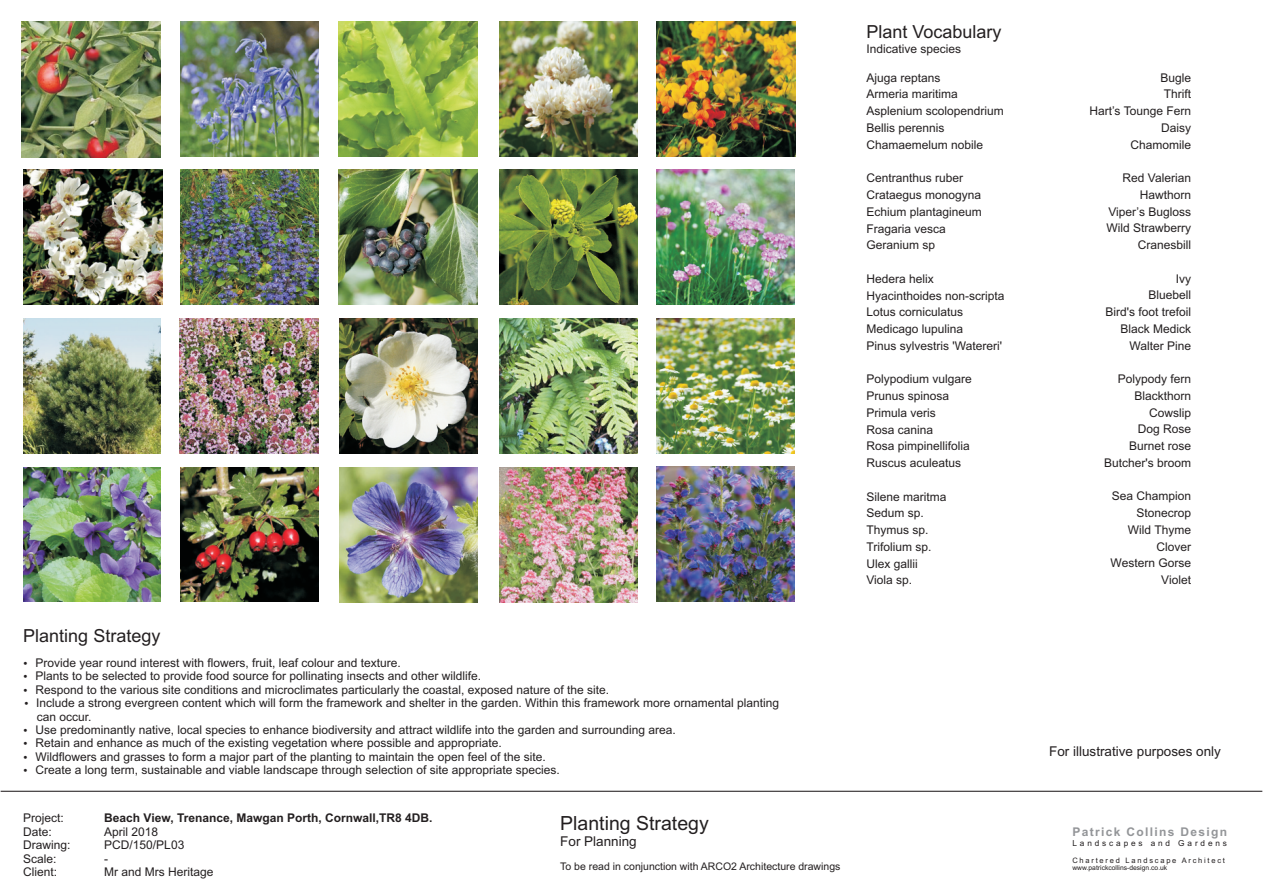
<style>
.page{position:relative;width:1263px;height:893px;background:#fff}
.page>*{position:absolute;margin:0;border:0;box-sizing:border-box;transform-origin:0 0}
.t1{font:19.5px "Arial";color:#231f20}
.t2{font:18px "Arial";color:#231f20}
.t3{font:13.5px "Arial";color:#231f20}
.t4{font:12px/16.7px "Arial";color:#231f20}
.t5{font:700 12px "Arial";color:#231f20}
.t6{font:700 12px "Arial";letter-spacing:.11em;color:#939598}
.t7{font:10.5px "Arial";color:#231f20}
.t8{font:8.25px "Arial";letter-spacing:.345em;color:#231f20}
.t9{font:7.5px "Arial";letter-spacing:.235em;color:#231f20}
.t10{font:6.75px "Arial";color:#231f20}
</style>
<div class="page">
<img style="left:180px;top:170px;width:139px;height:134px">
<img style="left:656px;top:170px;width:139px;height:135px">
<img style="left:657px;top:467px;width:138px;height:135px">
<img style="left:499px;top:318px;width:138px;height:135px">
<img style="left:23px;top:170px;width:139px;height:135px">
<img style="left:180px;top:318px;width:139px;height:135px">
<img style="left:23px;top:467px;width:137px;height:134px">
<img style="left:499px;top:467px;width:138px;height:135px">
<img style="left:499px;top:22px;width:138px;height:135px">
<img style="left:339px;top:22px;width:138px;height:135px">
<img style="left:339px;top:170px;width:138px;height:135px">
<img style="left:180px;top:22px;width:139px;height:135px">
<img style="left:339px;top:318px;width:138px;height:135px">
<img style="left:656px;top:22px;width:139px;height:134px">
<hr style="left:1px;top:791px;width:1261px;height:1px;background:#231f20">
<img style="left:499px;top:170px;width:138px;height:135px">
<img style="left:339px;top:467px;width:138px;height:135px">
<img style="left:656px;top:318px;width:139px;height:135px">
<img style="left:21px;top:22px;width:139px;height:136px">
<img style="left:180px;top:467px;width:139px;height:135px">
<img style="left:23px;top:318px;width:137px;height:135px">
<h2 class="t2" style="left:23px;top:629px;width:139px">Planting Strategy</h2>
<p class="t4" style="left:35px;top:657px;width:745px;line-height:13.4px">Provide year round interest with flowers, fruit, leaf colour and texture.<br>Plants to be selected to provide food source for pollinating insects and other wildlife.<br>Respond to the various site conditions and microclimates particularly the coastal, exposed nature of the site.<br>Include a strong evergreen content which will form the framework and shelter in the garden. Within this framework more ornamental planting can occur.<br>Use predominantly native, local species to enhance biodiversity and attract wildlife into the garden and surrounding area.<br>Retain and enhance as much of the existing vegetation where possible and appropriate.<br>Wildflowers and grasses to form a major part of the planting to maintain the open feel of the site.<br>Create a long term, sustainable and viable landscape through selection of site appropriate species.</p>
<p class="t4" style="left:23px;top:811px;width:42px">Project:</p>
<p class="t5" style="left:104px;top:814px;width:330px">Beach View, Trenance, Mawgan Porth, Cornwall,TR8 4DB.</p>
<p class="t4" style="left:23px;top:824px;width:30px">Date:</p>
<p class="t4" style="left:104px;top:824px;width:56px">April 2018</p>
<p class="t4" style="left:23px;top:838px;width:49px">Drawing:</p>
<p class="t4" style="left:104px;top:838px;width:82px">PCD/150/PL03</p>
<p class="t4" style="left:23px;top:851px;width:35px">Scale:</p>
<p class="t4" style="left:104px;top:851px;width:5px">-</p>
<p class="t4" style="left:23px;top:864px;width:36px">Client:</p>
<p class="t4" style="left:104px;top:864px;width:111px">Mr and Mrs Heritage</p>
<h1 class="t1" style="left:560px;top:815px;width:150px">Planting Strategy</h1>
<p class="t3" style="left:560px;top:836px;width:78px">For Planning</p>
<p class="t7" style="left:560px;top:862px;width:282px">To be read in conjunction with ARCO2 Architecture drawings</p>
<h2 class="t2" style="left:866px;top:25px;width:137px">Plant Vocabulary</h2>
<p class="t4" style="left:866px;top:41px;width:96px">Indicative species</p>
<p class="t4" style="left:866px;top:70px;width:139px">Ajuga reptans<br>Armeria maritima<br>Asplenium scolopendrium<br>Bellis perennis<br>Chamaemelum nobile</p>
<p class="t4" style="left:866px;top:171px;width:117px">Centranthus ruber<br>Crataegus monogyna<br>Echium plantagineum<br>Fragaria vesca<br>Geranium sp</p>
<p class="t4" style="left:866px;top:271px;width:140px">Hedera helix<br>Hyacinthoides non-scripta<br>Lotus corniculatus<br>Medicago lupulina<br>Pinus sylvestris 'Watereri'</p>
<p class="t4" style="left:866px;top:372px;width:107px">Polypodium vulgare<br>Prunus spinosa<br>Primula veris<br>Rosa canina<br>Rosa pimpinellifolia<br>Ruscus aculeatus</p>
<p class="t4" style="left:866px;top:489px;width:82px">Silene maritma<br>Sedum sp.<br>Thymus sp.<br>Trifolium sp.<br>Ulex gallii<br>Viola sp.</p>
<p class="t4" style="left:1089px;top:71px;width:103px;text-align:right">Bugle<br>Thrift<br>Hart’s Tounge Fern<br>Daisy<br>Chamomile</p>
<p class="t4" style="left:1106px;top:171px;width:86px;text-align:right">Red Valerian<br>Hawthorn<br>Viper’s Bugloss<br>Wild Strawberry<br>Cranesbill</p>
<p class="t4" style="left:1105px;top:271px;width:87px;text-align:right">Ivy<br>Bluebell<br>Bird's foot trefoil<br>Black Medick<br>Walter Pine</p>
<p class="t4" style="left:1104px;top:372px;width:88px;text-align:right">Polypody fern<br>Blackthorn<br>Cowslip<br>Dog Rose<br>Burnet rose<br>Butcher's broom</p>
<p class="t4" style="left:1110px;top:489px;width:82px;text-align:right">Sea Champion<br>Stonecrop<br>Wild Thyme<br>Clover<br>Western Gorse<br>Violet</p>
<p class="t3" style="left:1049px;top:746px;width:173px">For illustrative purposes only</p>
<p class="t6" style="left:1072px;top:827px;width:156px">Patrick Collins Design</p>
<p class="t8" style="left:1072px;top:840px;width:156px">Landscapes and Gardens</p>
<p class="t9" style="left:1072px;top:857px;width:154px">Chartered Landscape Architect</p>
<p class="t10" style="left:1072px;top:865px;width:96px">www.patrickcollins-design.co.uk</p>
</div>
